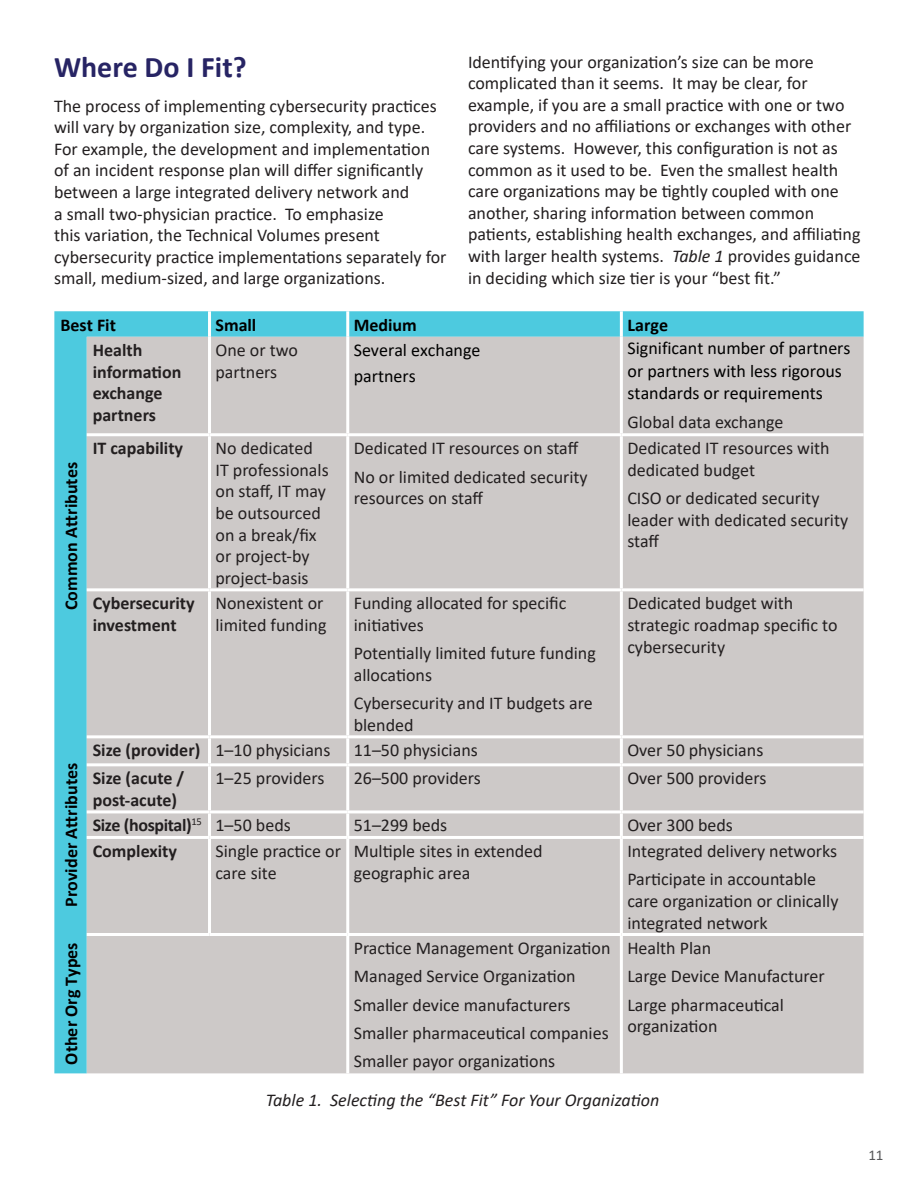
<style>
.page{position:relative;width:918px;height:1188px;background:#fff}
.page>*{position:absolute;margin:0;border:0;box-sizing:border-box;transform-origin:0 0}
.t1{font:700 30px "Calibri";color:#272464}
.t2{font:18px/21.6px "Calibri";color:#231f20}
.t3{font:700 18px/21.6px "Calibri";color:#231f20}
.t4{font:18px/23px "Calibri";color:#000}
.t5{font:700 18px "Calibri";color:#000}
.t6{font:italic 18px "Calibri";color:#231f20}
.t7{font:700 18px "Calibri";letter-spacing:-.02em;color:#231f20}
.t8{font:15px "Calibri";color:#57585a}
.s1{font-style:italic}
</style>
<div class="page">
<div style="left:54px;top:311px;width:810px;height:762px;background:#4dcadf"></div>
<div style="left:87px;top:337px;width:777px;height:736px;background:#cdc9c8"></div>
<hr style="left:208px;top:311px;width:3px;height:26px;background:#fff">
<hr style="left:346px;top:311px;width:3px;height:26px;background:#fff">
<hr style="left:620px;top:311px;width:3px;height:26px;background:#fff">
<hr style="left:208px;top:337px;width:3px;height:96px;background:#fff">
<hr style="left:346px;top:337px;width:3px;height:96px;background:#fff">
<hr style="left:620px;top:337px;width:3px;height:96px;background:#fff">
<hr style="left:87px;top:433px;width:123px;height:3px;background:#fff">
<hr style="left:210px;top:433px;width:138px;height:3px;background:#fff">
<hr style="left:208px;top:436px;width:3px;height:152px;background:#fff">
<hr style="left:348px;top:433px;width:273px;height:3px;background:#fff">
<hr style="left:346px;top:436px;width:3px;height:152px;background:#fff">
<hr style="left:621px;top:433px;width:243px;height:3px;background:#fff">
<hr style="left:620px;top:436px;width:3px;height:152px;background:#fff">
<hr style="left:87px;top:588px;width:123px;height:3px;background:#fff">
<hr style="left:210px;top:588px;width:138px;height:3px;background:#fff">
<hr style="left:208px;top:591px;width:3px;height:144px;background:#fff">
<hr style="left:348px;top:588px;width:273px;height:3px;background:#fff">
<hr style="left:346px;top:591px;width:3px;height:144px;background:#fff">
<hr style="left:621px;top:588px;width:243px;height:3px;background:#fff">
<hr style="left:620px;top:591px;width:3px;height:144px;background:#fff">
<hr style="left:87px;top:735px;width:123px;height:3px;background:#fff">
<hr style="left:210px;top:735px;width:138px;height:3px;background:#fff">
<hr style="left:208px;top:738px;width:3px;height:25px;background:#fff">
<hr style="left:348px;top:735px;width:273px;height:3px;background:#fff">
<hr style="left:346px;top:738px;width:3px;height:25px;background:#fff">
<hr style="left:621px;top:735px;width:243px;height:3px;background:#fff">
<hr style="left:620px;top:738px;width:3px;height:25px;background:#fff">
<hr style="left:87px;top:763px;width:123px;height:3px;background:#fff">
<hr style="left:210px;top:763px;width:138px;height:3px;background:#fff">
<hr style="left:208px;top:766px;width:3px;height:44px;background:#fff">
<hr style="left:348px;top:763px;width:273px;height:3px;background:#fff">
<hr style="left:346px;top:766px;width:3px;height:44px;background:#fff">
<hr style="left:621px;top:763px;width:243px;height:3px;background:#fff">
<hr style="left:620px;top:766px;width:3px;height:44px;background:#fff">
<hr style="left:87px;top:810px;width:123px;height:3px;background:#fff">
<hr style="left:210px;top:810px;width:138px;height:3px;background:#fff">
<hr style="left:208px;top:813px;width:3px;height:23px;background:#fff">
<hr style="left:348px;top:810px;width:273px;height:3px;background:#fff">
<hr style="left:346px;top:813px;width:3px;height:23px;background:#fff">
<hr style="left:621px;top:810px;width:243px;height:3px;background:#fff">
<hr style="left:620px;top:813px;width:3px;height:23px;background:#fff">
<hr style="left:87px;top:836px;width:123px;height:3px;background:#fff">
<hr style="left:210px;top:836px;width:138px;height:3px;background:#fff">
<hr style="left:208px;top:839px;width:3px;height:94px;background:#fff">
<hr style="left:348px;top:836px;width:273px;height:3px;background:#fff">
<hr style="left:346px;top:839px;width:3px;height:94px;background:#fff">
<hr style="left:621px;top:836px;width:243px;height:3px;background:#fff">
<hr style="left:620px;top:839px;width:3px;height:94px;background:#fff">
<hr style="left:87px;top:933px;width:123px;height:3px;background:#fff">
<hr style="left:210px;top:933px;width:138px;height:3px;background:#fff">
<hr style="left:348px;top:933px;width:273px;height:3px;background:#fff">
<hr style="left:346px;top:936px;width:3px;height:137px;background:#fff">
<hr style="left:621px;top:933px;width:243px;height:3px;background:#fff">
<hr style="left:620px;top:936px;width:3px;height:137px;background:#fff">
<h3 class="t1" style="left:54px;top:45px;width:194px">Where Do I Fit?</h3>
<p class="t2" style="left:54px;top:94px;width:394px">The process of implementing cybersecurity practices will vary by organization size, complexity, and type.<br>For example, the development and implementation of an incident response plan will differ significantly between a large integrated delivery network and<br>a small two-physician practice. To emphasize<br>this variation, the Technical Volumes present cybersecurity practice implementations separately for small, medium-sized, and large organizations.</p>
<p class="t2" style="left:468px;top:50px;width:394px">Identifying your organization’s size can be more complicated than it seems. It may be clear, for example, if you are a small practice with one or two providers and no affiliations or exchanges with other care systems. However, this configuration is not as common as it used to be. Even the smallest health care organizations may be tightly coupled with one another, sharing information between common patients, establishing health exchanges, and affiliating with larger health systems. <span class="s1">Table 1</span> provides guidance in deciding which size tier is your “best fit.”</p>
<p class="t5" style="left:60px;top:312px;width:57px">Best Fit</p>
<p class="t5" style="left:216px;top:312px;width:42px">Small</p>
<p class="t3" style="left:93px;top:339px;width:90px">Health information exchange partners</p>
<p class="t2" style="left:216px;top:339px;width:84px">One or two partners</p>
<p class="t5" style="left:354px;top:312px;width:65px">Medium</p>
<p class="t4" style="left:354px;top:337px;width:128px;line-height:25.5px">Several exchange partners</p>
<p class="t5" style="left:59px;top:610px;width:149px;rotate:-90deg">Common Attributes</p>
<p class="t3" style="left:93px;top:437px;width:92px">IT capability</p>
<p class="t2" style="left:216px;top:437px;width:115px">No dedicated<br>IT professionals on staff, IT may be outsourced on a break/fix or project-by project-basis</p>
<p class="t2" style="left:354px;top:434px;width:235px;line-height:28.3px">Dedicated IT resources on staff<br>No or limited dedicated security</p>
<p class="t2" style="left:354px;top:487px;width:131px">resources on staff</p>
<p class="t3" style="left:93px;top:592px;width:103px">Cybersecurity investment</p>
<p class="t2" style="left:216px;top:592px;width:112px">Nonexistent or limited funding</p>
<p class="t2" style="left:354px;top:592px;width:214px">Funding allocated for specific initiatives</p>
<p class="t2" style="left:354px;top:642px;width:244px">Potentially limited future funding allocations</p>
<p class="t2" style="left:354px;top:692px;width:241px">Cybersecurity and IT budgets are blended</p>
<p class="t5" style="left:628px;top:312px;width:42px">Large</p>
<p class="t4" style="left:628px;top:336px;width:225px">Significant number of partners or partners with less rigorous standards or requirements</p>
<p class="t2" style="left:627px;top:411px;width:158px">Global data exchange</p>
<p class="t2" style="left:627px;top:437px;width:204px">Dedicated IT resources with dedicated budget</p>
<p class="t2" style="left:627px;top:487px;width:222px">CISO or dedicated security leader with dedicated security staff</p>
<p class="t2" style="left:627px;top:592px;width:212px">Dedicated budget with strategic roadmap specific to cybersecurity</p>
<p class="t5" style="left:59px;top:907px;width:145px;rotate:-90deg">Provider Attributes</p>
<p class="t3" style="left:93px;top:739px;width:109px">Size (provider)</p>
<p class="t2" style="left:216px;top:739px;width:116px">1–10 physicians</p>
<p class="t2" style="left:354px;top:739px;width:126px">11–50 physicians</p>
<p class="t2" style="left:627px;top:739px;width:138px">Over 50 physicians</p>
<p class="t3" style="left:93px;top:767px;width:93px">Size (acute / post-acute)</p>
<p class="t2" style="left:216px;top:767px;width:110px">1–25 providers</p>
<p class="t2" style="left:354px;top:767px;width:129px">26–500 providers</p>
<p class="t2" style="left:627px;top:767px;width:141px">Over 500 providers</p>
<p class="t7" style="left:93px;top:813px;width:111px">Size (hospital)<sup>15</sup></p>
<p class="t2" style="left:216px;top:814px;width:77px">1–50 beds</p>
<p class="t2" style="left:354px;top:814px;width:95px">51–299 beds</p>
<p class="t2" style="left:627px;top:814px;width:107px">Over 300 beds</p>
<p class="t3" style="left:93px;top:840px;width:86px">Complexity</p>
<p class="t2" style="left:216px;top:840px;width:127px">Single practice or care site</p>
<p class="t2" style="left:354px;top:840px;width:190px">Multiple sites in extended geographic area</p>
<p class="t2" style="left:627px;top:836px;width:211px;line-height:28.3px">Integrated delivery networks<br>Participate in accountable</p>
<p class="t2" style="left:627px;top:890px;width:213px">care organization or clinically integrated network</p>
<p class="t5" style="left:59px;top:1065px;width:124px;rotate:-90deg">Other Org Types</p>
<p class="t2" style="left:354px;top:933px;width:258px;line-height:28.3px">Practice Management Organization<br>Managed Service Organization<br>Smaller device manufacturers<br>Smaller pharmaceutical companies<br>Smaller payor organizations</p>
<p class="t2" style="left:627px;top:933px;width:199px;line-height:28.3px">Health Plan<br>Large Device Manufacturer<br>Large pharmaceutical</p>
<p class="t2" style="left:627px;top:1015px;width:92px">organization</p>
<p class="t6" style="left:266px;top:1088px;width:395px">Table 1. Selecting the “Best Fit” For Your Organization</p>
<p class="t8" style="left:868px;top:1145px;width:17px">11</p>
</div>
